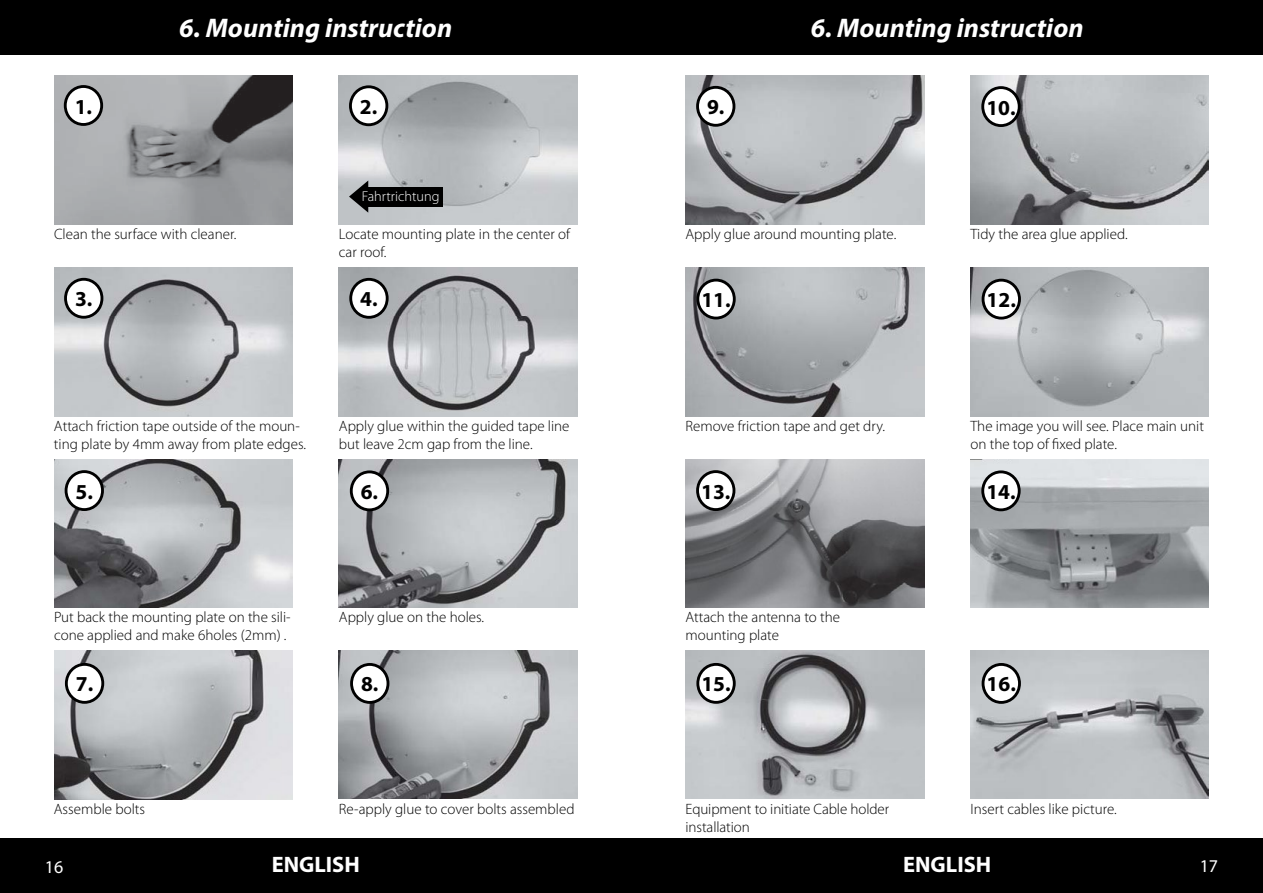
<style>
.page{position:relative;width:1263px;height:893px;background:#fff}
.page>*{position:absolute;margin:0;border:0;box-sizing:border-box;transform-origin:0 0}
.t1{font:italic 700 27px "Myriad Pro";color:#fff}
.t2{font:700 22.35px "Myriad Pro";color:#fff}
.t3{font:700 21.3px "Myriad Pro";color:#000}
.t4{font:18px "Myriad Pro";color:#fff}
.t5{font:300 15px/18px "Myriad Pro";color:#000}
.t6{font:300 14.25px "Myriad Pro";color:#fff}
</style>
<div class="page">
<div style="left:0;top:839px;width:1263px;height:54px;background:#000"></div>
<div style="left:0;top:0;width:1263px;height:54px;background:#000"></div>
<img style="left:54px;top:75px;width:239px;height:149px">
<img style="left:339px;top:75px;width:238px;height:149px">
<img style="left:54px;top:268px;width:239px;height:148px">
<img style="left:339px;top:267px;width:238px;height:150px">
<div style="left:65px;top:86px;width:37px;height:38px;background:#fff;border-radius:50%"></div>
<div style="left:64px;top:85px;width:39px;height:41px;border:3px solid #000;border-radius:50%"></div>
<div style="left:66px;top:279px;width:36px;height:38px;background:#fff;border-radius:50%"></div>
<div style="left:64px;top:278px;width:39px;height:41px;border:3px solid #000;border-radius:50%"></div>
<div style="left:350px;top:87px;width:37px;height:38px;background:#fff;border-radius:50%"></div>
<div style="left:349px;top:85px;width:39px;height:41px;border:3px solid #000;border-radius:50%"></div>
<div style="left:351px;top:279px;width:36px;height:38px;background:#fff;border-radius:50%"></div>
<div style="left:349px;top:278px;width:40px;height:41px;border:3px solid #000;border-radius:50%"></div>
<div style="left:365px;top:187px;width:78px;height:19px;background:#000"></div>
<svg style="left:349px;top:180px;width:19px;height:33px"></svg>
<img style="left:54px;top:460px;width:239px;height:147px">
<img style="left:339px;top:460px;width:238px;height:147px">
<img style="left:54px;top:651px;width:239px;height:148px">
<img style="left:339px;top:651px;width:238px;height:148px">
<div style="left:66px;top:472px;width:36px;height:38px;background:#fff;border-radius:50%"></div>
<div style="left:65px;top:470px;width:39px;height:41px;border:3px solid #000;border-radius:50%"></div>
<div style="left:66px;top:664px;width:37px;height:38px;background:#fff;border-radius:50%"></div>
<div style="left:65px;top:663px;width:39px;height:41px;border:3px solid #000;border-radius:50%"></div>
<div style="left:351px;top:472px;width:37px;height:38px;background:#fff;border-radius:50%"></div>
<div style="left:350px;top:470px;width:39px;height:41px;border:3px solid #000;border-radius:50%"></div>
<div style="left:352px;top:664px;width:36px;height:38px;background:#fff;border-radius:50%"></div>
<div style="left:350px;top:663px;width:39px;height:41px;border:3px solid #000;border-radius:50%"></div>
<img style="left:685px;top:75px;width:239px;height:149px">
<img style="left:970px;top:75px;width:239px;height:150px">
<img style="left:685px;top:267px;width:239px;height:149px">
<img style="left:970px;top:267px;width:239px;height:149px">
<div style="left:697px;top:87px;width:37px;height:38px;background:#fff;border-radius:50%"></div>
<div style="left:696px;top:86px;width:39px;height:41px;border:3px solid #000;border-radius:50%"></div>
<div style="left:698px;top:280px;width:36px;height:38px;background:#fff;border-radius:50%"></div>
<div style="left:696px;top:279px;width:40px;height:40px;border:3px solid #000;border-radius:50%"></div>
<div style="left:983px;top:88px;width:36px;height:38px;background:#fff;border-radius:50%"></div>
<div style="left:981px;top:86px;width:40px;height:41px;border:3px solid #000;border-radius:50%"></div>
<div style="left:983px;top:280px;width:36px;height:38px;background:#fff;border-radius:50%"></div>
<div style="left:982px;top:279px;width:39px;height:41px;border:3px solid #000;border-radius:50%"></div>
<img style="left:685px;top:460px;width:239px;height:147px">
<img style="left:970px;top:460px;width:239px;height:147px">
<img style="left:685px;top:651px;width:239px;height:148px">
<img style="left:970px;top:651px;width:239px;height:148px">
<div style="left:697px;top:472px;width:37px;height:38px;background:#fff;border-radius:50%"></div>
<div style="left:696px;top:470px;width:39px;height:41px;border:3px solid #000;border-radius:50%"></div>
<div style="left:698px;top:664px;width:36px;height:38px;background:#fff;border-radius:50%"></div>
<div style="left:696px;top:663px;width:40px;height:41px;border:3px solid #000;border-radius:50%"></div>
<div style="left:983px;top:472px;width:36px;height:38px;background:#fff;border-radius:50%"></div>
<div style="left:981px;top:470px;width:40px;height:41px;border:3px solid #000;border-radius:50%"></div>
<div style="left:983px;top:664px;width:36px;height:38px;background:#fff;border-radius:50%"></div>
<div style="left:982px;top:663px;width:39px;height:41px;border:3px solid #000;border-radius:50%"></div>
<h3 class="t3" style="left:75px;top:92px;width:19px">1.</h3>
<h1 class="t1" style="left:179px;top:10px;width:275px">6. Mounting instruction</h1>
<h1 class="t1" style="left:811px;top:10px;width:275px">6. Mounting instruction</h1>
<h3 class="t3" style="left:360px;top:93px;width:19px">2.</h3>
<p class="t6" style="left:362px;top:188px;width:79px">Fahrtrichtung</p>
<h3 class="t3" style="left:707px;top:93px;width:19px">9.</h3>
<h3 class="t3" style="left:986px;top:94px;width:31px">10.</h3>
<p class="t5" style="left:54px;top:225px;width:184px">Clean the surface with cleaner.</p>
<p class="t5" style="left:685px;top:225px;width:212px">Apply glue around mounting plate.</p>
<p class="t5" style="left:339px;top:225px;width:233px">Locate mounting plate in the center of car roof.</p>
<p class="t5" style="left:970px;top:225px;width:159px">Tidy the area glue applied.</p>
<h3 class="t3" style="left:75px;top:285px;width:19px">3.</h3>
<h3 class="t3" style="left:360px;top:285px;width:19px">4.</h3>
<h3 class="t3" style="left:701px;top:286px;width:31px">11.</h3>
<h3 class="t3" style="left:987px;top:286px;width:31px">12.</h3>
<p class="t5" style="left:54px;top:417px;width:254px">Attach friction tape outside of the moun&shy;ting plate by 4mm away from plate edges.</p>
<p class="t5" style="left:685px;top:417px;width:201px">Remove friction tape and get dry.</p>
<p class="t5" style="left:339px;top:417px;width:232px">Apply glue within the guided tape line but leave 2cm gap from the line.</p>
<p class="t5" style="left:970px;top:417px;width:235px">The image you will see. Place main unit on the top of fixed plate.</p>
<h3 class="t3" style="left:76px;top:477px;width:19px">5.</h3>
<h3 class="t3" style="left:361px;top:478px;width:19px">6.</h3>
<h3 class="t3" style="left:701px;top:477px;width:31px">13.</h3>
<h3 class="t3" style="left:986px;top:478px;width:31px">14.</h3>
<p class="t5" style="left:54px;top:608px;width:238px">Put back the mounting plate on the sili&shy;cone applied and make 6holes (2mm) .</p>
<p class="t5" style="left:339px;top:608px;width:147px">Apply glue on the holes.</p>
<p class="t5" style="left:685px;top:608px;width:156px">Attach the antenna to the mounting plate</p>
<h3 class="t3" style="left:76px;top:670px;width:19px">7.</h3>
<h3 class="t3" style="left:361px;top:670px;width:19px">8.</h3>
<h3 class="t3" style="left:701px;top:670px;width:31px">15.</h3>
<h3 class="t3" style="left:987px;top:670px;width:31px">16.</h3>
<p class="t5" style="left:54px;top:800px;width:93px">Assemble bolts</p>
<p class="t5" style="left:339px;top:800px;width:237px">Re-apply glue to cover bolts assembled</p>
<p class="t5" style="left:685px;top:800px;width:205px">Equipment to initiate Cable holder installation</p>
<p class="t5" style="left:970px;top:800px;width:148px">Insert cables like picture.</p>
<p class="t4" style="left:45px;top:856px;width:20px">16</p>
<h2 class="t2" style="left:272px;top:850px;width:90px">ENGLISH</h2>
<h2 class="t2" style="left:903px;top:850px;width:90px">ENGLISH</h2>
<p class="t4" style="left:1200px;top:855px;width:20px">17</p>
</div>
